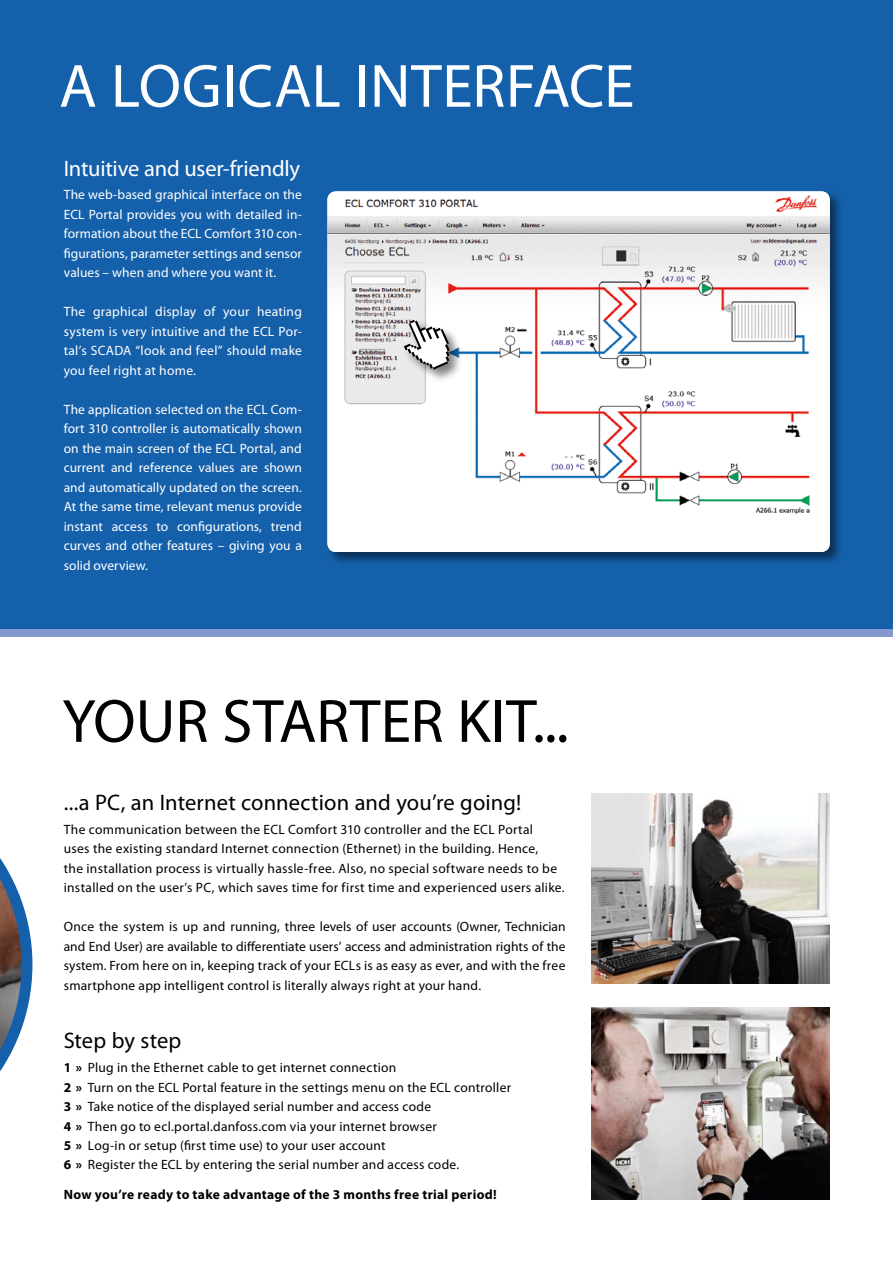
<style>
.page{position:relative;width:893px;height:1263px;background:#fff}
.page>*{position:absolute;margin:0;border:0;box-sizing:border-box;transform-origin:0 0}
.t1{font:61.5px "Myriad Pro";letter-spacing:.005em;color:#000}
.t2{font:61.5px "Myriad Pro";color:#fff}
.t3{font:22.5px "Myriad Pro";letter-spacing:.01em;color:#000}
.t4{font:22.5px "Myriad Pro";letter-spacing:-.005em;color:#fff}
.t5{font:13.5px/19.5px "Myriad Pro";letter-spacing:.02em;color:#000}
.t6{font:13.5px/19.5px "Myriad Pro";letter-spacing:.005em;color:#fff;text-align:justify}
.t7{font:700 13.5px "Myriad Pro";letter-spacing:.025em;color:#000}
.s1{font-weight:700}
</style>
<div class="page">
<div style="left:0;top:0;width:893px;height:635px;background:#1560ab"></div>
<img style="left:591px;top:1008px;width:238px;height:191px">
<div style="left:0;top:629px;width:893px;height:7px;background:#8399ce"></div>
<div style="left:325px;top:189px;width:519px;height:377px;background:#000;opacity:.5"></div>
<img style="left:327px;top:191px;width:503px;height:361px">
<div style="left:402px;top:318px;width:61px;height:65px;background:#000;opacity:.5"></div>
<svg style="left:404px;top:320px;width:46px;height:50px;background:#c2c2c2"></svg>
<img style="left:591px;top:793px;width:238px;height:191px">
<svg style="left:0;top:858px;width:32px;height:214px"></svg>
<h1 class="t2" style="left:59px;top:48px;width:85px">A logical</h1>
<h1 class="t2" style="left:355px;top:48px;width:212px">interface</h1>
<h2 class="t4" style="left:64px;top:154px;width:238px">Intuitive and user-friendly</h2>
<p class="t6" style="left:64px;top:185px;width:240px">The web-based graphical interface on the ECL Portal provides you with detailed in&shy;formation about the ECL Comfort 310 con&shy;figurations, parameter settings and sensor values – when and where you want it.</p>
<p class="t6" style="left:64px;top:302px;width:240px">The graphical display of your heating system is very intuitive and the ECL Por&shy;tal’s SCADA “look and feel” should make you feel right at home.</p>
<p class="t6" style="left:64px;top:399px;width:240px">The application selected on the ECL Com&shy;fort 310 controller is automatically shown on the main screen of the ECL Portal, and current and reference values are shown and automatically updated on the screen.<br>At the same time, relevant menus provide instant access to configurations, trend curves and other features – giving you a solid overview.</p>
<h1 class="t1" style="left:62px;top:683px;width:508px">Yo ur starter kit...</h1>
<h2 class="t3" style="left:64px;top:788px;width:459px">...a PC, an Internet connection and you’re going!</h2>
<p class="t5" style="left:64px;top:819px;width:502px">The communication between the ECL Comfort 310 controller and the ECL Portal<br>uses the existing standard Internet connection (Ethernet) in the building. Hence,<br>the installation process is virtually hassle-free. Also, no special software needs to be installed on the user’s PC, which saves time for first time and experienced users alike.</p>
<p class="t5" style="left:64px;top:917px;width:503px;text-align:justify">Once the system is up and running, three levels of user accounts (Owner, Technician and End User) are available to differentiate users’ access and administration rights of the system. From here on in, keeping track of your ECLs is as easy as ever, and with the free smartphone app intelligent control is literally always right at your hand.</p>
<h2 class="t3" style="left:64px;top:1027px;width:119px">Step by step</h2>
<p class="t5" style="left:64px;top:1057px;width:449px"><span class="s1">1 »</span> Plug in the Ethernet cable to get internet connection<br><span class="s1">2 »</span> Turn on the ECL Portal feature in the settings menu on the ECL controller <span class="s1">3 »</span> Take notice of the displayed serial number and access code<br><span class="s1">4 »</span> Then go to ecl.portal.danfoss.com via your internet browser<br><span class="s1">5 »</span> Log-in or setup (first time use) to your user account<br><span class="s1">6 »</span> Register the ECL by entering the serial number and access code.</p>
<p class="t7" style="left:64px;top:1186px;width:435px">Now you’re ready to take advantage of the 3 months free trial period!</p>
</div>
